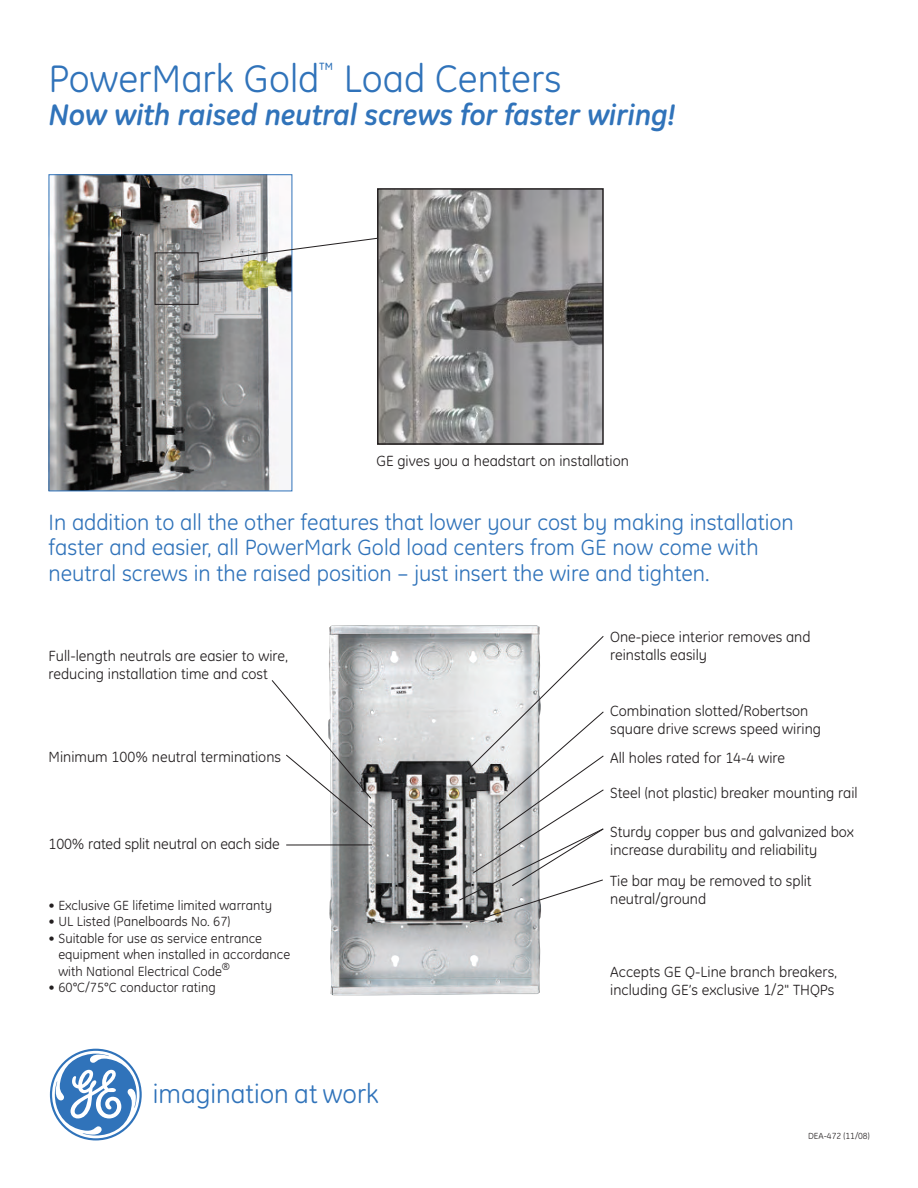
<style>
.page{position:relative;width:918px;height:1188px;background:#fff}
.page>*{position:absolute;margin:0;border:0;box-sizing:border-box;transform-origin:0 0}
.t1{font:39px "GE Inspira";color:#3073ba}
.t2{font:italic 700 30px "GE Inspira";letter-spacing:-.01em;color:#3073ba}
.t3{font:27px "GE Inspira";color:#3073ba}
.t4{font:22.5px/25.5px "GE Inspira";color:#3073ba}
.t5{font:15px/18px "GE Inspira";color:#231f20}
.t6{font:13.5px/16.5px "GE Inspira";color:#231f20}
.t7{font:9px "GE Inspira";color:#231f20}
</style>
<div class="page">
<svg style="left:50px;top:1049px;width:92px;height:91px"></svg>
<img style="left:51px;top:176px;width:239px;height:313px">
<div style="left:49px;top:174px;width:243px;height:317px;border:1px solid #3073ba"></div>
<img style="left:329px;top:625px;width:212px;height:370px">
<svg style="left:271px;top:679px;width:102px;height:149px"></svg>
<hr style="left:286px;top:844px;width:86px;height:2px;background:#231f20">
<svg style="left:458px;top:635px;width:146px;height:288px"></svg>
<div style="left:155px;top:252px;width:44px;height:53px;border:1px solid #231f20"></div>
<svg style="left:197px;top:234px;width:180px;height:29px"></svg>
<img style="left:380px;top:191px;width:221px;height:251px">
<div style="left:377px;top:188px;width:227px;height:257px;border:2px solid #231f20"></div>
<h1 class="t1" style="left:49px;top:65px;width:515px">PowerMark Gold<sup>™</sup> Load Centers</h1>
<h2 class="t2" style="left:49px;top:104px;width:628px">Now with raised neutral screws for faster wiring!</h2>
<p class="t5" style="left:376px;top:454px;width:254px">GE gives you a headstart on installation</p>
<h3 class="t4" style="left:49px;top:512px;width:747px">In addition to all the other features that lower your cost by making installation faster and easier, all PowerMark Gold load centers from GE now come with neutral screws in the raised position – just insert the wire and tighten.</h3>
<p class="t5" style="left:49px;top:648px;width:241px">Full-length neutrals are easier to wire, reducing installation time and cost</p>
<p class="t5" style="left:49px;top:750px;width:234px">Minimum 100% neutral terminations</p>
<p class="t5" style="left:49px;top:837px;width:233px">100% rated split neutral on each side</p>
<p class="t6" style="left:49px;top:898px;width:225px">• Exclusive GE lifetime limited warranty</p>
<p class="t6" style="left:49px;top:915px;width:183px">• UL Listed (Panelboards No. 67)</p>
<p class="t6" style="left:58px;top:931px;width:233px;text-indent:-10px">• Suitable for use as service entrance equipment when installed in accordance with National Electrical Code<sup>®</sup></p>
<p class="t6" style="left:49px;top:981px;width:169px">• 60°C/75°C conductor rating</p>
<h3 class="t3" style="left:153px;top:1085px;width:228px">imagination at work</h3>
<p class="t5" style="left:610px;top:630px;width:202px">One-piece interior removes and reinstalls easily</p>
<p class="t5" style="left:610px;top:703px;width:212px">Combination slotted/Robertson square drive screws speed wiring</p>
<p class="t5" style="left:610px;top:751px;width:176px">All holes rated for 14-4 wire</p>
<p class="t5" style="left:610px;top:785px;width:249px">Steel (not plastic) breaker mounting rail</p>
<p class="t5" style="left:610px;top:824px;width:245px">Sturdy copper bus and galvanized box increase durability and reliability</p>
<p class="t5" style="left:610px;top:873px;width:203px">Tie bar may be removed to split neutral/ground</p>
<p class="t5" style="left:610px;top:964px;width:229px">Accepts GE Q-Line branch breakers, including GE’s exclusive 1/2" THQPs</p>
<p class="t7" style="left:808px;top:1132px;width:63px">DEA-472 (11/08)</p>
</div>
